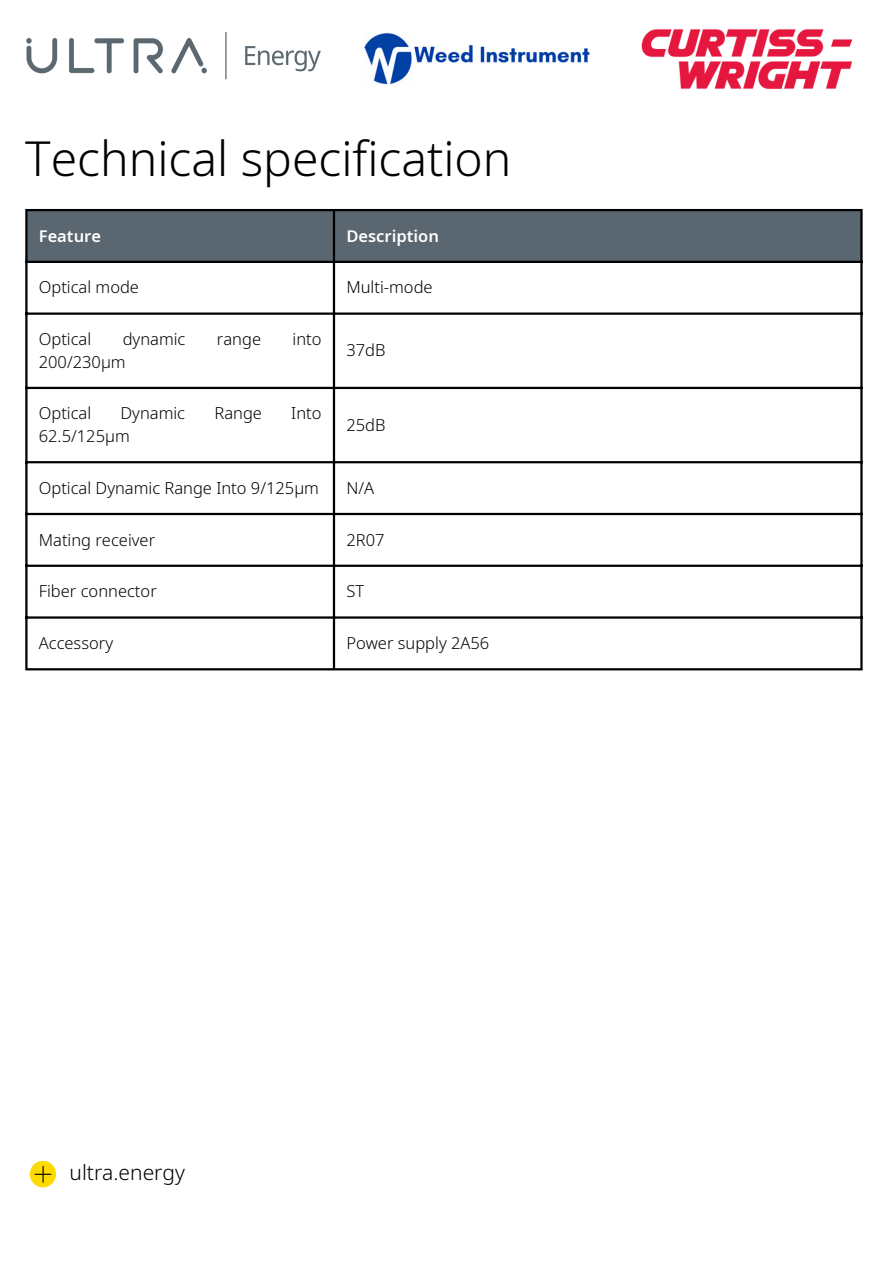
<style>
.page{position:relative;width:894px;height:1264px;background:#fff}
.page>*{position:absolute;margin:0;border:0;box-sizing:border-box;transform-origin:0 0}
.t1{font:300 48px "Noto Sans";color:#000}
.t2{font:300 21px "Noto Sans";color:#000}
.t3{font:300 16.5px "Noto Sans";color:#000}
.t4{font:600 16.5px "Noto Sans";color:#fff}
</style>
<div class="page">
<svg style="left:30px;top:1160px;width:26px;height:27px"></svg>
<svg style="left:35px;top:1165px;width:17px;height:17px"></svg>
<div style="left:28px;top:211px;width:832px;height:50px;background:#5b6770"></div>
<hr style="left:25px;top:211px;width:3px;height:457px;background:#000">
<hr style="left:333px;top:211px;width:2px;height:457px;background:#000">
<hr style="left:860px;top:211px;width:2px;height:457px;background:#000">
<hr style="left:25px;top:209px;width:837px;height:2px;background:#000">
<hr style="left:25px;top:261px;width:837px;height:2px;background:#000">
<hr style="left:25px;top:312px;width:837px;height:3px;background:#000">
<hr style="left:25px;top:387px;width:837px;height:2px;background:#000">
<hr style="left:25px;top:461px;width:837px;height:2px;background:#000">
<hr style="left:25px;top:513px;width:837px;height:2px;background:#000">
<hr style="left:25px;top:564px;width:837px;height:3px;background:#000">
<hr style="left:25px;top:616px;width:837px;height:2px;background:#000">
<hr style="left:25px;top:668px;width:837px;height:2px;background:#000">
<img style="left:641px;top:29px;width:212px;height:60px">
<img style="left:364px;top:32px;width:226px;height:53px">
<img style="left:26px;top:32px;width:295px;height:47px">
<p class="t1" style="left:25px;top:125px;width:487px">Technical specification</p>
<p class="t4" style="left:39px;top:224px;width:64px">Feature</p>
<p class="t4" style="left:346px;top:224px;width:94px">Description</p>
<p class="t3" style="left:39px;top:276px;width:102px">Optical mode</p>
<h1 class="t3" style="left:346px;top:276px;width:88px">Multi-mode</h1>
<p class="t3" style="left:39px;top:327px;width:54px">Optical</p>
<p class="t3" style="left:123px;top:327px;width:64px">dynamic</p>
<p class="t3" style="left:217px;top:327px;width:46px">range</p>
<p class="t3" style="left:292px;top:327px;width:30px">into</p>
<p class="t3" style="left:39px;top:350px;width:88px">200/230μm</p>
<p class="t3" style="left:346px;top:339px;width:41px">37dB</p>
<p class="t3" style="left:39px;top:402px;width:54px">Optical</p>
<p class="t3" style="left:120px;top:402px;width:66px">Dynamic</p>
<p class="t3" style="left:214px;top:402px;width:49px">Range</p>
<p class="t3" style="left:291px;top:402px;width:32px">Into</p>
<p class="t3" style="left:39px;top:424px;width:92px">62.5/125μm</p>
<p class="t3" style="left:346px;top:413px;width:41px">25dB</p>
<p class="t3" style="left:39px;top:476px;width:282px">Optical Dynamic Range Into 9/125μm</p>
<p class="t3" style="left:346px;top:476px;width:29px">N/A</p>
<p class="t3" style="left:39px;top:528px;width:118px">Mating receiver</p>
<p class="t3" style="left:346px;top:528px;width:40px">2R07</p>
<p class="t3" style="left:39px;top:579px;width:119px">Fiber connector</p>
<p class="t3" style="left:346px;top:579px;width:19px">ST</p>
<p class="t3" style="left:39px;top:631px;width:76px">Accessory</p>
<p class="t3" style="left:346px;top:631px;width:144px">Power supply 2A56</p>
<p class="t2" style="left:69px;top:1157px;width:117px">ultra.energy</p>
</div>
